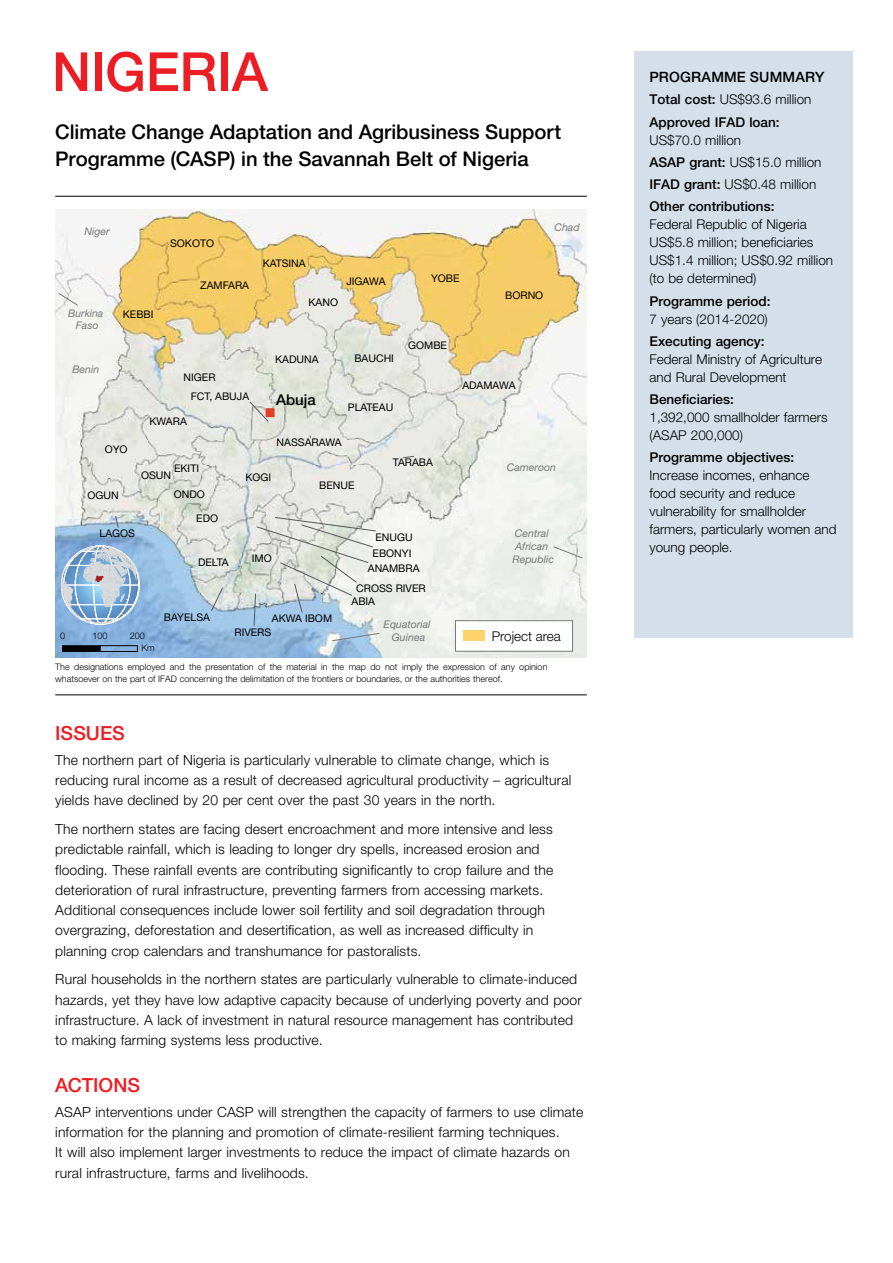
<style>
.page{position:relative;width:893px;height:1263px;background:#fff}
.page>*{position:absolute;margin:0;border:0;box-sizing:border-box;transform-origin:0 0}
.t1{font:500 54px "Helvetica Neue";letter-spacing:-.005em;color:#ed1d24}
.t2{font:500 20.25px/27px "Helvetica Neue";color:#000}
.t3{font:500 19.5px "Helvetica Neue";color:#ed1d24}
.t4{font:500 14.85px "Helvetica Neue";color:#000}
.t5{font:500 14.25px "Helvetica Neue";letter-spacing:.01em;color:#000}
.t6{font:300 13.95px/20.2px "Helvetica Neue";letter-spacing:.01em;color:#000}
.t7{font:300 13.5px/18px "Helvetica Neue";color:#000}
.t8{font:500 13.5px/22.2px "Helvetica Neue";color:#000}
.t9{font:10.5px "Helvetica Neue";color:#000}
.t10{font:italic 10.5px/12.8px "Helvetica Neue";color:#77787b}
.t11{font:300 9.15px "Helvetica Neue";color:#000}
.t12{font:300 9px/11.2px "Helvetica Neue";color:#000}
.s1{font-weight:300}
.s2{font-weight:500}
</style>
<div class="page">
<div style="left:634px;top:51px;width:219px;height:586px;background:#d4dfe9"></div>
<hr style="left:55px;top:196px;width:532px;height:1px;background:#000">
<img style="left:55px;top:209px;width:532px;height:448px">
<svg style="left:553px;top:546px;width:30px;height:13px"></svg>
<svg style="left:58px;top:292px;width:20px;height:14px"></svg>
<svg style="left:332px;top:633px;width:48px;height:8px"></svg>
<div style="left:266px;top:409px;width:8px;height:8px;background:#e04026"></div>
<svg style="left:403px;top:455px;width:11px;height:4px"></svg>
<svg style="left:211px;top:587px;width:12px;height:24px"></svg>
<svg style="left:249px;top:401px;width:20px;height:21px"></svg>
<svg style="left:115px;top:515px;width:4px;height:13px"></svg>
<svg style="left:253px;top:517px;width:123px;height:109px;background:#d0d9d9"></svg>
<svg style="left:455px;top:620px;width:118px;height:32px"></svg>
<svg style="left:61px;top:545px;width:79px;height:80px;background:#a2beda"></svg>
<div style="left:63px;top:646px;width:37px;height:5px;background:#000"></div>
<div style="left:62px;top:645px;width:38px;height:7px;border:1px solid #000"></div>
<div style="left:100px;top:645px;width:38px;height:7px;border:1px solid #000"></div>
<hr style="left:55px;top:694px;width:532px;height:1px;background:#000">
<h1 class="t1" style="left:52px;top:40px;width:217px">NIGERIA</h1>
<h2 class="t2" style="left:55px;top:118px;width:507px">Climate Change Adaptation and Agribusiness Support<br>Programme (CASP) in the Savannah Belt of Nigeria</h2>
<p class="t10" style="left:84px;top:225px;width:27px">Niger</p>
<p class="t10" style="left:68px;top:306px;width:37px;text-align:center">Burkina<br>Faso</p>
<p class="t9" style="left:123px;top:308px;width:32px">KEBBI</p>
<p class="t9" style="left:170px;top:237px;width:45px">SOKOTO</p>
<p class="t9" style="left:200px;top:279px;width:50px">ZAMFARA</p>
<p class="t10" style="left:72px;top:363px;width:28px">Benin</p>
<p class="t9" style="left:184px;top:371px;width:34px">NIGER</p>
<p class="t9" style="left:191px;top:390px;width:60px">FCT, ABUJA</p>
<p class="t9" style="left:149px;top:415px;width:39px">KWARA</p>
<p class="t9" style="left:105px;top:443px;width:24px">OYO</p>
<p class="t9" style="left:263px;top:257px;width:44px">KATSINA</p>
<p class="t9" style="left:309px;top:296px;width:31px">KANO</p>
<p class="t9" style="left:346px;top:275px;width:41px">JIGAWA</p>
<p class="t9" style="left:275px;top:353px;width:45px">KADUNA</p>
<p class="t4" style="left:276px;top:391px;width:41px">Abuja</p>
<p class="t9" style="left:354px;top:352px;width:41px">BAUCHI</p>
<p class="t9" style="left:348px;top:401px;width:47px">PLATEAU</p>
<p class="t9" style="left:277px;top:436px;width:67px">NASSARAWA</p>
<p class="t10" style="left:554px;top:220px;width:27px">Chad</p>
<p class="t9" style="left:431px;top:272px;width:30px">YOBE</p>
<p class="t9" style="left:408px;top:339px;width:40px">GOMBE</p>
<p class="t9" style="left:505px;top:289px;width:40px">BORNO</p>
<p class="t9" style="left:462px;top:379px;width:55px">ADAMAWA</p>
<p class="t9" style="left:174px;top:462px;width:26px">EKITI</p>
<p class="t9" style="left:141px;top:469px;width:32px">OSUN</p>
<p class="t9" style="left:88px;top:489px;width:33px">OGUN</p>
<p class="t9" style="left:174px;top:488px;width:33px">ONDO</p>
<p class="t9" style="left:100px;top:527px;width:37px">LAGOS</p>
<p class="t9" style="left:196px;top:512px;width:23px">EDO</p>
<p class="t9" style="left:198px;top:556px;width:32px">DELTA</p>
<p class="t9" style="left:245px;top:471px;width:27px">KOGI</p>
<p class="t9" style="left:252px;top:552px;width:21px">IMO</p>
<p class="t9" style="left:319px;top:479px;width:37px">BENUE</p>
<p class="t9" style="left:393px;top:456px;width:42px">TARABA</p>
<p class="t9" style="left:375px;top:531px;width:39px">ENUGU</p>
<p class="t9" style="left:373px;top:547px;width:40px">EBONYI</p>
<p class="t9" style="left:368px;top:562px;width:53px">ANAMBRA</p>
<p class="t9" style="left:356px;top:582px;width:71px">CROSS RIVER</p>
<p class="t9" style="left:351px;top:595px;width:25px">ABIA</p>
<p class="t10" style="left:507px;top:461px;width:51px">Cameroon</p>
<p class="t10" style="left:512px;top:527px;width:43px">Central<br>African<br>Republic</p>
<p class="t9" style="left:164px;top:611px;width:48px">BAYELSA</p>
<p class="t9" style="left:272px;top:612px;width:62px">AKWA IBOM</p>
<p class="t10" style="left:384px;top:618px;width:49px">Equatorial</p>
<p class="t9" style="left:234px;top:625px;width:38px">RIVERS</p>
<p class="t11" style="left:60px;top:631px;width:7px">0</p>
<p class="t11" style="left:92px;top:631px;width:17px">100</p>
<p class="t11" style="left:130px;top:631px;width:17px">200</p>
<p class="t10" style="left:392px;top:631px;width:35px">Guinea</p>
<p class="t7" style="left:492px;top:627px;width:71px">Project area</p>
<p class="t11" style="left:141px;top:643px;width:15px">Km</p>
<p class="t12" style="left:55px;top:661px;width:494px">The designations employed and the presentation of the material in the map do not imply the expression of any opinion whatsoever on the part of IFAD concerning the delimitation of the frontiers or boundaries, or the authorities thereof.</p>
<h3 class="t3" style="left:55px;top:722px;width:71px">ISSUES</h3>
<p class="t6" style="left:55px;top:749px;width:518px">The northern part of Nigeria is particularly vulnerable to climate change, which is reducing rural income as a result of decreased agricultural productivity – agricultural yields have declined by 20 per cent over the past 30 years in the north.</p>
<p class="t6" style="left:55px;top:818px;width:500px">The northern states are facing desert encroachment and more intensive and less predictable rainfall, which is leading to longer dry spells, increased erosion and flooding. These rainfall events are contributing significantly to crop failure and the deterioration of rural infrastructure, preventing farmers from accessing markets.<br>Additional consequences include lower soil fertility and soil degradation through overgrazing, deforestation and desertification, as well as increased difficulty in planning crop calendars and transhumance for pastoralists.</p>
<p class="t6" style="left:55px;top:969px;width:528px">Rural households in the northern states are particularly vulnerable to climate-induced hazards, yet they have low adaptive capacity because of underlying poverty and poor infrastructure. A lack of investment in natural resource management has contributed to making farming systems less productive.</p>
<h3 class="t3" style="left:55px;top:1074px;width:86px">ACTIONS</h3>
<p class="t6" style="left:55px;top:1101px;width:530px">ASAP interventions under CASP will strengthen the capacity of farmers to use climate information for the planning and promotion of climate-resilient farming techniques.<br>It will also implement larger investments to reduce the impact of climate hazards on rural infrastructure, farms and livelihoods.</p>
<p class="t5" style="left:649px;top:69px;width:43px">PROgramme</p>
<p class="t5" style="left:750px;top:69px;width:76px">SUMMARY</p>
<p class="t8" style="left:649px;top:88px;width:163px">Total cost: <span class="s1">US$93.6 million<br></span>Approved IFAD loan:</p>
<p class="t7" style="left:649px;top:128px;width:173px;line-height:22.2px">US$70.0 million<br><span class="s2">ASAP grant:</span> US$15.0 million<br><span class="s2">IFAD grant:</span> US$0.48 million<br><span class="s2">Other contributions:</span></p>
<p class="t7" style="left:649px;top:215px;width:185px">Federal Republic of Nigeria<br>US$5.8 million; beneficiaries<br>US$1.4 million; US$0.92 million (to be determined)</p>
<p class="t8" style="left:649px;top:290px;width:122px">Programme period:</p>
<p class="t7" style="left:649px;top:310px;width:120px">7 years (2014-2020)</p>
<p class="t8" style="left:649px;top:330px;width:117px">Executing agency:</p>
<p class="t7" style="left:649px;top:350px;width:174px">Federal Ministry of Agriculture and Rural Development</p>
<p class="t8" style="left:649px;top:388px;width:86px">Beneficiaries:</p>
<p class="t7" style="left:649px;top:408px;width:180px">1,392,000 smallholder farmers (ASAP 200,000)</p>
<p class="t8" style="left:649px;top:446px;width:146px">Programme objectives:</p>
<p class="t7" style="left:649px;top:466px;width:189px">Increase incomes, enhance food security and reduce vulnerability for smallholder farmers, particularly women and young people.</p>
</div>
